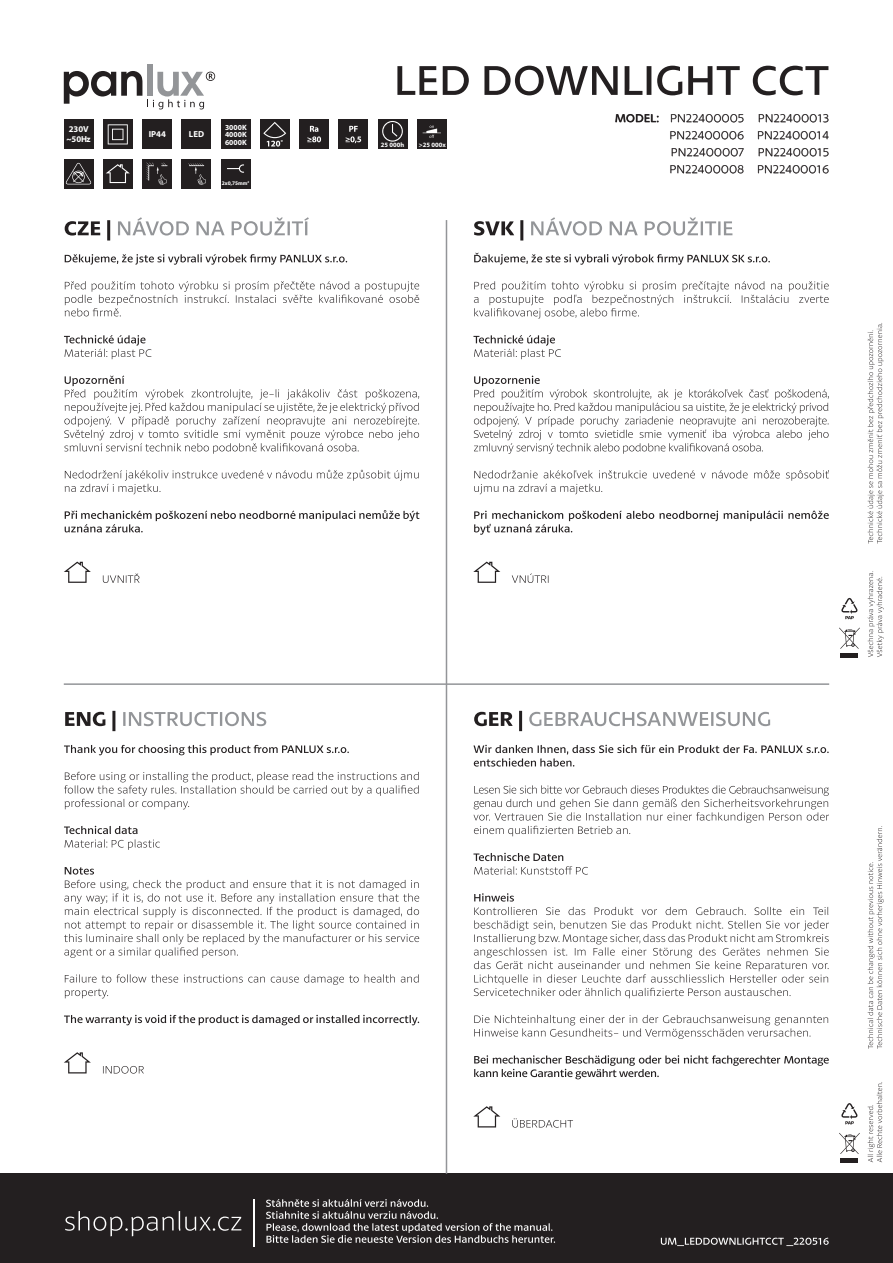
<style>
.page{position:relative;width:893px;height:1263px;background:#fff}
.page>*{position:absolute;margin:0;border:0;box-sizing:border-box;transform-origin:0 0}
.t1{font:300 12px/17px "Petala Pro";color:#231f20;text-align:justify}
.t2{font:700 8.7px/10.5px "Myriad Pro";color:#fff}
.t3{font:700 7.65px/7.6px "Myriad Pro";color:#fff;text-align:justify}
.t4{font:700 6.6px "Myriad Pro";color:#fff}
.t5{font:700 5.4px "Myriad Pro";color:#fff}
.s1{font-weight:400}
</style>
<div class="page">
<div style="left:0;top:1174px;width:893px;height:89px;background:#231f20"></div>
<svg style="left:397px;top:66px;width:431px;height:29px"></svg>
<svg style="left:758px;top:165px;width:70px;height:9px"></svg>
<svg style="left:671px;top:165px;width:72px;height:9px"></svg>
<svg style="left:759px;top:148px;width:69px;height:9px"></svg>
<svg style="left:672px;top:148px;width:71px;height:9px"></svg>
<svg style="left:758px;top:131px;width:71px;height:9px"></svg>
<svg style="left:670px;top:131px;width:73px;height:9px"></svg>
<svg style="left:759px;top:114px;width:69px;height:9px"></svg>
<svg style="left:671px;top:114px;width:72px;height:9px"></svg>
<svg style="left:615px;top:114px;width:43px;height:8px"></svg>
<hr style="left:64px;top:683px;width:765px;height:2px;background:#939598">
<hr style="left:446px;top:220px;width:1px;height:954px;background:#939598">
<svg style="left:841px;top:1103px;width:17px;height:21px"></svg>
<svg style="left:839px;top:1133px;width:21px;height:21px"></svg>
<hr style="left:841px;top:1158px;width:17px;height:4px;background:#231f20">
<svg style="left:841px;top:598px;width:17px;height:21px"></svg>
<svg style="left:839px;top:628px;width:21px;height:21px"></svg>
<hr style="left:841px;top:653px;width:17px;height:4px;background:#231f20">
<svg style="left:868px;top:323px;width:16px;height:221px"></svg>
<svg style="left:868px;top:826px;width:16px;height:223px"></svg>
<svg style="left:868px;top:571px;width:16px;height:86px"></svg>
<svg style="left:868px;top:1082px;width:14px;height:80px"></svg>
<svg style="left:65px;top:1211px;width:176px;height:25px"></svg>
<svg style="left:661px;top:1237px;width:168px;height:9px"></svg>
<svg style="left:266px;top:1199px;width:289px;height:44px"></svg>
<hr style="left:253px;top:1199px;width:2px;height:47px;background:#fff">
<div style="left:147px;top:64px;width:6px;height:32px;background:#939598"></div>
<svg style="left:64px;top:71px;width:151px;height:38px"></svg>
<div style="left:142px;top:120px;width:30px;height:29px;background:#231f20"></div>
<div style="left:64px;top:120px;width:29px;height:29px;background:#231f20"></div>
<div style="left:299px;top:120px;width:30px;height:29px;background:#231f20"></div>
<svg style="left:307px;top:126px;width:14px;height:16px"></svg>
<div style="left:339px;top:120px;width:29px;height:29px;background:#231f20"></div>
<svg style="left:346px;top:126px;width:15px;height:17px"></svg>
<div style="left:417px;top:120px;width:29px;height:29px;background:#231f20"></div>
<svg style="left:423px;top:126px;width:18px;height:12px"></svg>
<div style="left:182px;top:120px;width:29px;height:29px;background:#231f20"></div>
<div style="left:260px;top:120px;width:29px;height:29px;background:#231f20"></div>
<svg style="left:263px;top:122px;width:23px;height:25px"></svg>
<div style="left:103px;top:159px;width:29px;height:29px;background:#231f20"></div>
<svg style="left:106px;top:164px;width:24px;height:19px"></svg>
<div style="left:221px;top:120px;width:29px;height:29px;background:#231f20"></div>
<div style="left:378px;top:120px;width:29px;height:29px;background:#231f20"></div>
<svg style="left:382px;top:121px;width:21px;height:21px"></svg>
<div style="left:182px;top:159px;width:29px;height:29px;background:#231f20"></div>
<svg style="left:188px;top:163px;width:18px;height:22px"></svg>
<div style="left:103px;top:120px;width:29px;height:29px;background:#231f20"></div>
<svg style="left:108px;top:124px;width:20px;height:20px"></svg>
<div style="left:64px;top:159px;width:29px;height:29px;background:#231f20"></div>
<svg style="left:66px;top:163px;width:25px;height:21px"></svg>
<div style="left:221px;top:159px;width:29px;height:29px;background:#231f20"></div>
<svg style="left:227px;top:164px;width:17px;height:9px"></svg>
<div style="left:142px;top:159px;width:30px;height:29px;background:#231f20"></div>
<svg style="left:146px;top:163px;width:22px;height:22px"></svg>
<svg style="left:512px;top:1118px;width:61px;height:9px"></svg>
<svg style="left:474px;top:1055px;width:355px;height:24px"></svg>
<svg style="left:474px;top:1015px;width:354px;height:24px"></svg>
<svg style="left:474px;top:907px;width:355px;height:91px"></svg>
<svg style="left:474px;top:893px;width:40px;height:8px"></svg>
<svg style="left:473px;top:853px;width:115px;height:21px"></svg>
<svg style="left:474px;top:785px;width:355px;height:51px"></svg>
<svg style="left:473px;top:745px;width:356px;height:21px"></svg>
<svg style="left:529px;top:712px;width:241px;height:14px"></svg>
<svg style="left:474px;top:711px;width:48px;height:20px"></svg>
<svg style="left:473px;top:1106px;width:27px;height:21px"></svg>
<svg style="left:103px;top:1066px;width:41px;height:7px"></svg>
<svg style="left:64px;top:1015px;width:355px;height:10px"></svg>
<svg style="left:65px;top:974px;width:354px;height:24px"></svg>
<svg style="left:64px;top:880px;width:355px;height:78px"></svg>
<svg style="left:65px;top:867px;width:29px;height:7px"></svg>
<svg style="left:64px;top:826px;width:96px;height:24px"></svg>
<svg style="left:64px;top:772px;width:355px;height:37px"></svg>
<svg style="left:64px;top:745px;width:285px;height:10px"></svg>
<svg style="left:123px;top:712px;width:143px;height:14px"></svg>
<svg style="left:65px;top:711px;width:50px;height:20px"></svg>
<svg style="left:64px;top:1052px;width:27px;height:21px"></svg>
<svg style="left:512px;top:573px;width:36px;height:10px"></svg>
<svg style="left:474px;top:510px;width:355px;height:25px"></svg>
<svg style="left:474px;top:470px;width:355px;height:24px"></svg>
<svg style="left:474px;top:376px;width:355px;height:78px"></svg>
<svg style="left:473px;top:335px;width:88px;height:24px"></svg>
<svg style="left:474px;top:281px;width:355px;height:38px"></svg>
<svg style="left:474px;top:253px;width:296px;height:12px"></svg>
<svg style="left:531px;top:217px;width:201px;height:19px"></svg>
<svg style="left:474px;top:220px;width:49px;height:20px"></svg>
<svg style="left:473px;top:562px;width:27px;height:21px"></svg>
<svg style="left:103px;top:573px;width:37px;height:10px"></svg>
<svg style="left:65px;top:510px;width:354px;height:22px"></svg>
<svg style="left:65px;top:470px;width:354px;height:24px"></svg>
<svg style="left:64px;top:375px;width:355px;height:79px"></svg>
<svg style="left:64px;top:335px;width:87px;height:24px"></svg>
<svg style="left:65px;top:281px;width:354px;height:35px"></svg>
<svg style="left:65px;top:254px;width:282px;height:11px"></svg>
<svg style="left:118px;top:217px;width:191px;height:19px"></svg>
<svg style="left:65px;top:220px;width:45px;height:20px"></svg>
<svg style="left:64px;top:562px;width:27px;height:21px"></svg>
<p class="t2" style="left:66px;top:123px;width:26px">230V ~50Hz</p>
<p class="t2" style="left:149px;top:128px;width:19px">IP44</p>
<p class="t2" style="left:189px;top:128px;width:17px">LED</p>
<p class="t3" style="left:225px;top:123px;width:23px">3000K 4000K 6000K</p>
<p class="t5" style="left:222px;top:179px;width:29px">2x0,75mm<sup>2</sup></p>
<p class="t4" style="left:381px;top:141px;width:25px">25 000h</p>
<p class="t4" style="left:419px;top:141px;width:28px">&gt;25 000x</p>
<p class="t1" style="left:669px;top:110px;width:161px;text-indent:-55px"><span class="s1">MODEL:</span> PN22400005 PN22400013<br>PN22400006 PN22400014<br>PN22400007 PN22400015<br>PN22400008 PN22400016</p>
</div>
